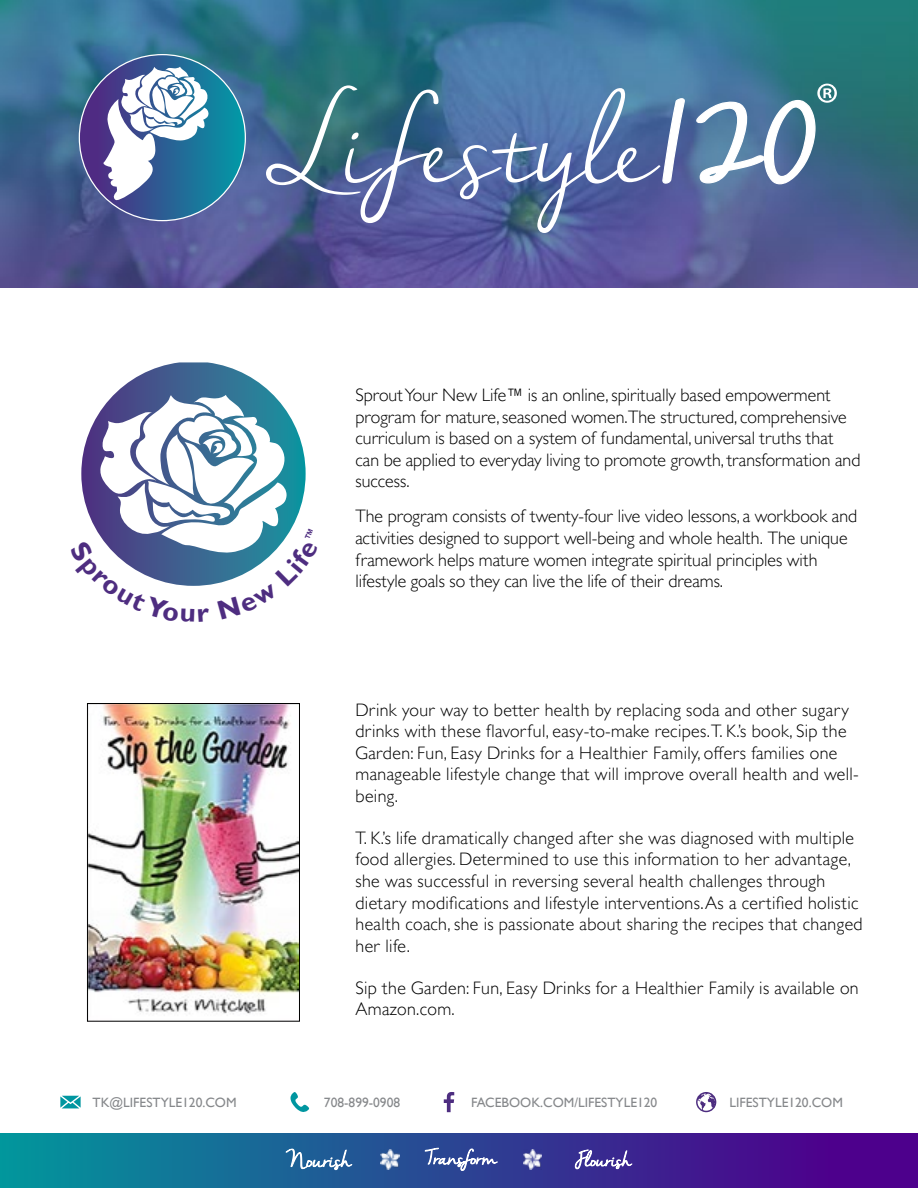
<style>
.page{position:relative;width:918px;height:1188px;background:#fff}
.page>*{position:absolute;margin:0;border:0;box-sizing:border-box;transform-origin:0 0}
.t1{font:58.05px "Myriad Pro";color:#fff}
.t2{font:300 18px/21.6px "Gill Sans MT Pro";letter-spacing:.02em;color:#000}
.t3{font:300 18px/21.6px "Gill Sans MT Pro";color:#000}
.t4{font:13.5px "Gill Sans";color:#86888b}
</style>
<div class="page">
<img style="left:0;top:0;width:918px;height:288px">
<svg style="left:60px;top:1096px;width:21px;height:12px"></svg>
<svg style="left:444px;top:1092px;width:10px;height:20px"></svg>
<svg style="left:291px;top:1092px;width:18px;height:20px"></svg>
<svg style="left:696px;top:1092px;width:20px;height:20px"></svg>
<div style="left:0;top:1134px;width:918px;height:54px;background:linear-gradient(to right,#02969c,#53008b)"></div>
<img style="left:523px;top:1150px;width:19px;height:19px">
<img style="left:381px;top:1150px;width:18px;height:19px">
<svg style="left:285px;top:1148px;width:68px;height:23px;background:#4b7daa"></svg>
<svg style="left:424px;top:1147px;width:74px;height:24px;background:#5468a8"></svg>
<svg style="left:574px;top:1146px;width:59px;height:24px"></svg>
<svg style="left:113px;top:362px;width:161px;height:33px"></svg>
<img style="left:89px;top:705px;width:209px;height:309px">
<div style="left:87px;top:703px;width:213px;height:318px;border:1px solid #000"></div>
<svg style="left:79px;top:55px;width:166px;height:166px;background:#2e6d9a"></svg>
<svg style="left:102px;top:67px;width:107px;height:135px"></svg>
<svg style="left:266px;top:85px;width:420px;height:148px;background:#5975a0"></svg>
<svg style="left:695px;top:99px;width:121px;height:86px"></svg>
<svg style="left:81px;top:395px;width:225px;height:191px"></svg>
<h1 class="t1" style="left:815px;top:68px;width:26px">®</h1>
<p class="t3" style="left:356px;top:384px;width:507px">Sprout Your New Life™ is an online, spiritually based empowerment program for mature, seasoned women.The structured, comprehensive curriculum is based on a system of fundamental, universal truths that can be applied to everyday living to promote growth, transformation and success.</p>
<p class="t3" style="left:356px;top:505px;width:503px">The program consists of twenty-four live video lessons, a workbook and activities designed to support well-being and whole health. The unique framework helps mature women integrate spiritual principles with lifestyle goals so they can live the life of their dreams.</p>
<p class="t2" style="left:356px;top:698px;width:505px">Drink your way to better health by replacing soda and other sugary drinks with these flavorful, easy-to-make recipes. T. K.’s book, Sip the Garden: Fun, Easy Drinks for a Healthier Family, offers families one manageable lifestyle change that will improve overall health and well&shy;being.</p>
<p class="t2" style="left:356px;top:827px;width:509px">T. K.’s life dramatically changed after she was diagnosed with multiple food allergies. Determined to use this information to her advantage, she was successful in reversing several health challenges through dietary modifications and lifestyle interventions. As a certified holistic health coach, she is passionate about sharing the recipes that changed her life.</p>
<p class="t2" style="left:356px;top:977px;width:505px">Sip the Garden: Fun, Easy Drinks for a Healthier Family is available on<br>Amazon.com.</p>
<p class="t4" style="left:93px;top:1094px;width:145px">TK@LIFESTYLE120.COM</p>
<p class="t4" style="left:324px;top:1094px;width:78px">708-899-0908</p>
<p class="t4" style="left:471px;top:1094px;width:188px">FACEBOOK.COM/LIFESTYLE120</p>
<p class="t4" style="left:730px;top:1094px;width:115px">LIFESTYLE120.COM</p>
</div>
